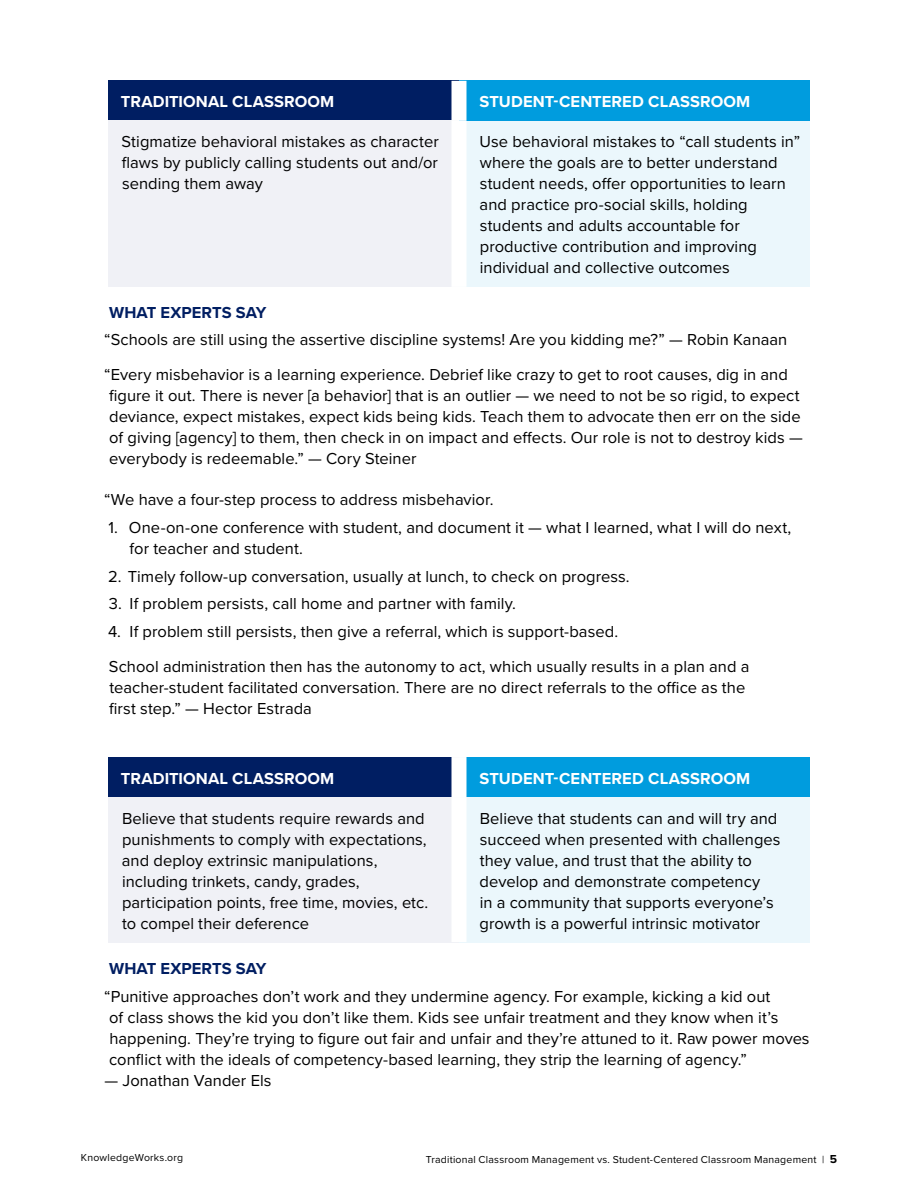
<style>
.page{position:relative;width:918px;height:1188px;background:#fff}
.page>*{position:absolute;margin:0;border:0;box-sizing:border-box;transform-origin:0 0}
.t1{font:16.5px/21px "Proxima Nova";letter-spacing:.005em;color:#000}
.t2{font:700 16.5px "Proxima Nova";letter-spacing:.005em;color:#fff}
.t3{font:700 16.5px "Proxima Nova";color:#001e62}
.t4{font:10.5px "Proxima Nova";letter-spacing:.02em;color:#000}
.s1{font-weight:700;font-size:12px}
</style>
<div class="page">
<div style="left:108px;top:81px;width:351px;height:40px;background:#001e62"></div>
<div style="left:108px;top:121px;width:351px;height:166px;background:#f0f1f6"></div>
<div style="left:459px;top:121px;width:351px;height:166px;background:#ebf7fc"></div>
<div style="left:452px;top:121px;width:14px;height:166px;background:#fff"></div>
<div style="left:108px;top:757px;width:351px;height:40px;background:#001e62"></div>
<div style="left:459px;top:757px;width:351px;height:40px;background:#009cde"></div>
<div style="left:108px;top:797px;width:351px;height:145px;background:#f0f1f6"></div>
<div style="left:459px;top:797px;width:351px;height:145px;background:#ebf7fc"></div>
<div style="left:452px;top:797px;width:14px;height:145px;background:#fff"></div>
<div style="left:459px;top:81px;width:351px;height:40px;background:#009cde"></div>
<div style="left:452px;top:81px;width:14px;height:40px;background:#fff"></div>
<div style="left:452px;top:757px;width:14px;height:40px;background:#fff"></div>
<p class="t2" style="left:121px;top:90px;width:215px">TRADITIONAL CLASSROOM</p>
<p class="t1" style="left:122px;top:131px;width:319px;text-align:justify">Stigmatize behavioral mistakes as character flaws by publicly calling students out and/or sending them away</p>
<p class="t2" style="left:480px;top:90px;width:272px">STUDENT-CENTERED CLASSROOM</p>
<p class="t1" style="left:480px;top:131px;width:322px">Use behavioral mistakes to “call students in” where the goals are to better understand student needs, offer opportunities to learn and practice pro-social skills, holding students and adults accountable for productive contribution and improving individual and collective outcomes</p>
<h3 class="t3" style="left:109px;top:300px;width:159px">WHAT EXPERTS SAY</h3>
<p class="t1" style="left:104px;top:329px;width:685px">“Schools are still using the assertive discipline systems! Are you kidding me?” — Robin Kanaan</p>
<p class="t1" style="left:109px;top:363px;width:695px;text-indent:-5px">“Every misbehavior is a learning experience. Debrief like crazy to get to root causes, dig in and figure it out. There is never [a behavior] that is an outlier — we need to not be so rigid, to expect deviance, expect mistakes, expect kids being kids. Teach them to advocate then err on the side of giving [agency] to them, then check in on impact and effects. Our role is not to destroy kids — everybody is redeemable.” — Cory Steiner</p>
<p class="t1" style="left:104px;top:488px;width:391px">“We have a four-step process to address misbehavior.</p>
<p class="t1" style="left:130px;top:516px;width:663px;text-indent:-21px">1. One-on-one conference with student, and document it — what I learned, what I will do next, for teacher and student.</p>
<p class="t1" style="left:108px;top:565px;width:523px">2. Timely follow-up conversation, usually at lunch, to check on progress.</p>
<p class="t1" style="left:109px;top:593px;width:409px">3. If problem persists, call home and partner with family.</p>
<p class="t1" style="left:108px;top:620px;width:511px">4. If problem still persists, then give a referral, which is support-based.</p>
<p class="t1" style="left:109px;top:655px;width:642px">School administration then has the autonomy to act, which usually results in a plan and a teacher-student facilitated conversation. There are no direct referrals to the office as the first step.” — Hector Estrada</p>
<p class="t2" style="left:121px;top:766px;width:215px">TRADITIONAL CLASSROOM</p>
<p class="t1" style="left:122px;top:807px;width:308px">Believe that students require rewards and punishments to comply with expectations, and deploy extrinsic manipulations, including trinkets, candy, grades, participation points, free time, movies, etc. to compel their deference</p>
<p class="t2" style="left:480px;top:766px;width:272px">STUDENT-CENTERED CLASSROOM</p>
<p class="t1" style="left:480px;top:807px;width:302px">Believe that students can and will try and succeed when presented with challenges they value, and trust that the ability to develop and demonstrate competency<br>in a community that supports everyone’s growth is a powerful intrinsic motivator</p>
<h3 class="t3" style="left:109px;top:957px;width:159px">WHAT EXPERTS SAY</h3>
<p class="t1" style="left:109px;top:985px;width:702px;text-indent:-5px">“Punitive approaches don’t work and they undermine agency. For example, kicking a kid out<br>of class shows the kid you don’t like them. Kids see unfair treatment and they know when it’s happening. They’re trying to figure out fair and unfair and they’re attuned to it. Raw power moves conflict with the ideals of competency-based learning, they strip the learning of agency.”</p>
<p class="t1" style="left:104px;top:1069px;width:169px">— Jonathan Vander Els</p>
<p class="t4" style="left:81px;top:1150px;width:104px">KnowledgeWorks.org</p>
<p class="t4" style="left:426px;top:1151px;width:413px">Traditional Classroom Management vs. Student-Centered Classroom Management | <span class="s1">5</span></p>
</div>
